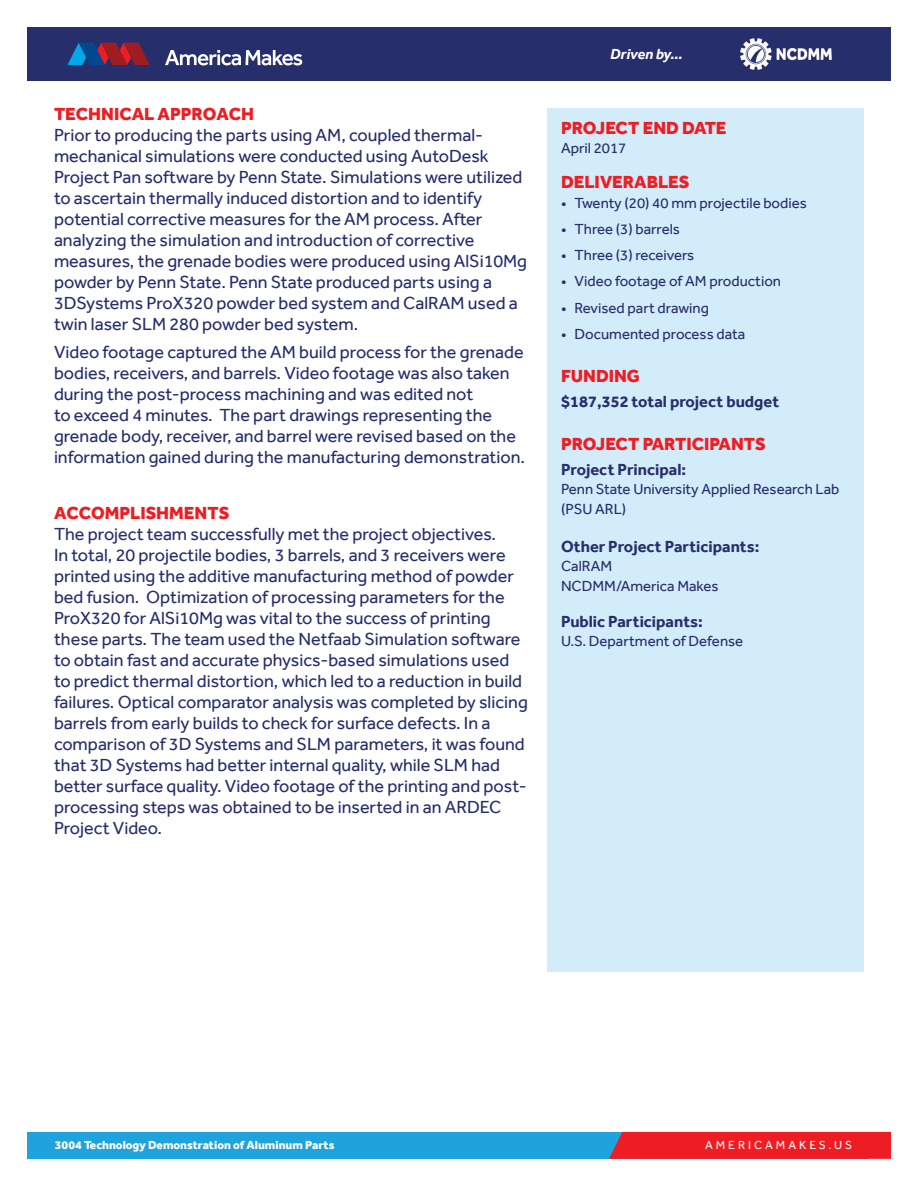
<style>
.page{position:relative;width:918px;height:1188px;background:#fff}
.page>*{position:absolute;margin:0;border:0;box-sizing:border-box;transform-origin:0 0}
.Body_Copy{font:18px/21px "Effra";color:#262e6b}
.Red_Heading{font:800 18px "Effra";color:#ee1d23}
.Sidebar-Deliverable{font:800 18px "Effra";color:#ee1d23}
.Sidebar-Bold_sub_hea{font:700 16.5px "Effra";color:#262e6b}
.Sidebar-Deliverable-2{font:700 16.5px "Effra";color:#262e6b}
.Sidebar-Body_copy{font:700 16.5px "Effra";color:#262e6b}
.Sidebar-Deliverable-3{font:15px "Effra";color:#262e6b}
.Sidebar-Body_copy-2{font:15px/19.5px "Effra";color:#262e6b}
.t1{font:italic 700 15px "Effra";letter-spacing:-.005em;color:#fff}
.t2{font:800 12px "Effra";color:#fff}
.t3{font:12px "Effra";letter-spacing:.25em;color:#fff}
.s1{font-weight:800;color:#ee1d23}
</style>
<div class="page">
<div style="left:27px;top:27px;width:864px;height:54px;background:#262e6b"></div>
<svg style="left:67px;top:43px;width:83px;height:22px"></svg>
<svg style="left:165px;top:50px;width:137px;height:15px"></svg>
<img style="left:740px;top:38px;width:92px;height:32px">
<div style="left:548px;top:108px;width:316px;height:864px;background:#d3ecfa"></div>
<div style="left:27px;top:1132px;width:840px;height:27px;background:#1ea3dc"></div>
<div style="left:609px;top:1132px;width:282px;height:27px;background:#ee1d23"></div>
<p class="Red_Heading" style="left:54px;top:103px;width:202px">TECHNICAL APPROACH</p>
<p class="Body_Copy" style="left:54px;top:124px;width:475px">Prior to producing the parts using AM, coupled thermal&shy;mechanical simulations were conducted using AutoDesk Project Pan software by Penn State. Simulations were utilized to ascertain thermally induced distortion and to identify potential corrective measures for the AM process. After analyzing the simulation and introduction of corrective measures, the grenade bodies were produced using AlSi10Mg powder by Penn State. Penn State produced parts using a 3DSystems ProX320 powder bed system and CalRAM used a twin laser SLM 280 powder bed system.</p>
<p class="Body_Copy" style="left:54px;top:341px;width:473px">Video footage captured the AM build process for the grenade bodies, receivers, and barrels. Video footage was also taken during the post-process machining and was edited not<br>to exceed 4 minutes. The part drawings representing the grenade body, receiver, and barrel were revised based on the information gained during the manufacturing demonstration.</p>
<p class="Body_Copy" style="left:54px;top:503px;width:475px"><span class="s1">ACCOMPLISHMENTS<br></span>The project team successfully met the project objectives.<br>In total, 20 projectile bodies, 3 barrels, and 3 receivers were printed using the additive manufacturing method of powder bed fusion. Optimization of processing parameters for the ProX320 for AlSi10Mg was vital to the success of printing these parts. The team used the Netfaab Simulation software to obtain fast and accurate physics-based simulations used to predict thermal distortion, which led to a reduction in build failures. Optical comparator analysis was completed by slicing barrels from early builds to check for surface defects. In a comparison of 3D Systems and SLM parameters, it was found that 3D Systems had better internal quality, while SLM had better surface quality. Video footage of the printing and post&shy;processing steps was obtained to be inserted in an ARDEC Project Video.</p>
<p class="t1" style="left:610px;top:45px;width:74px">Driven by...</p>
<p class="Red_Heading" style="left:561px;top:117px;width:167px">PROJECT END DATE</p>
<p class="Sidebar-Body_copy-2" style="left:561px;top:138px;width:67px">April 2017</p>
<p class="Red_Heading" style="left:561px;top:171px;width:130px">DELIVERABLES</p>
<p class="Sidebar-Deliverable-3" style="left:561px;top:194px;width:247px">• Twenty (20) 40 mm projectile bodies</p>
<p class="Sidebar-Deliverable-3" style="left:561px;top:220px;width:120px">• Three (3) barrels</p>
<p class="Sidebar-Deliverable-3" style="left:561px;top:246px;width:135px">• Three (3) receivers</p>
<p class="Sidebar-Deliverable-3" style="left:561px;top:272px;width:222px">• Video footage of AM production</p>
<p class="Sidebar-Deliverable-3" style="left:561px;top:299px;width:149px">• Revised part drawing</p>
<p class="Sidebar-Deliverable-3" style="left:561px;top:325px;width:186px">• Documented process data</p>
<p class="Sidebar-Deliverable" style="left:561px;top:365px;width:80px">FUNDING</p>
<p class="Sidebar-Deliverable-2" style="left:561px;top:392px;width:220px">$187,352 total project budget</p>
<p class="Red_Heading" style="left:561px;top:433px;width:206px">PROJECT PARTICIPANTS</p>
<p class="Sidebar-Bold_sub_hea" style="left:561px;top:459px;width:127px">Project Principal:</p>
<p class="Sidebar-Body_copy-2" style="left:561px;top:479px;width:280px">Penn State University Applied Research Lab (PSU ARL)</p>
<p class="Sidebar-Bold_sub_hea" style="left:561px;top:537px;width:200px">Other Project Participants:</p>
<p class="Sidebar-Body_copy-2" style="left:561px;top:556px;width:159px">CalRAM<br>NCDMM/America Makes</p>
<p class="Sidebar-Body_copy" style="left:561px;top:612px;width:143px">Public Participants:</p>
<p class="Sidebar-Body_copy-2" style="left:561px;top:631px;width:184px">U.S. Department of Defense</p>
<p class="t2" style="left:55px;top:1137px;width:281px">3004 Technology Demonstration of Aluminum Parts</p>
<p class="t3" style="left:705px;top:1138px;width:149px">AMERICAMAKES.US</p>
</div>
